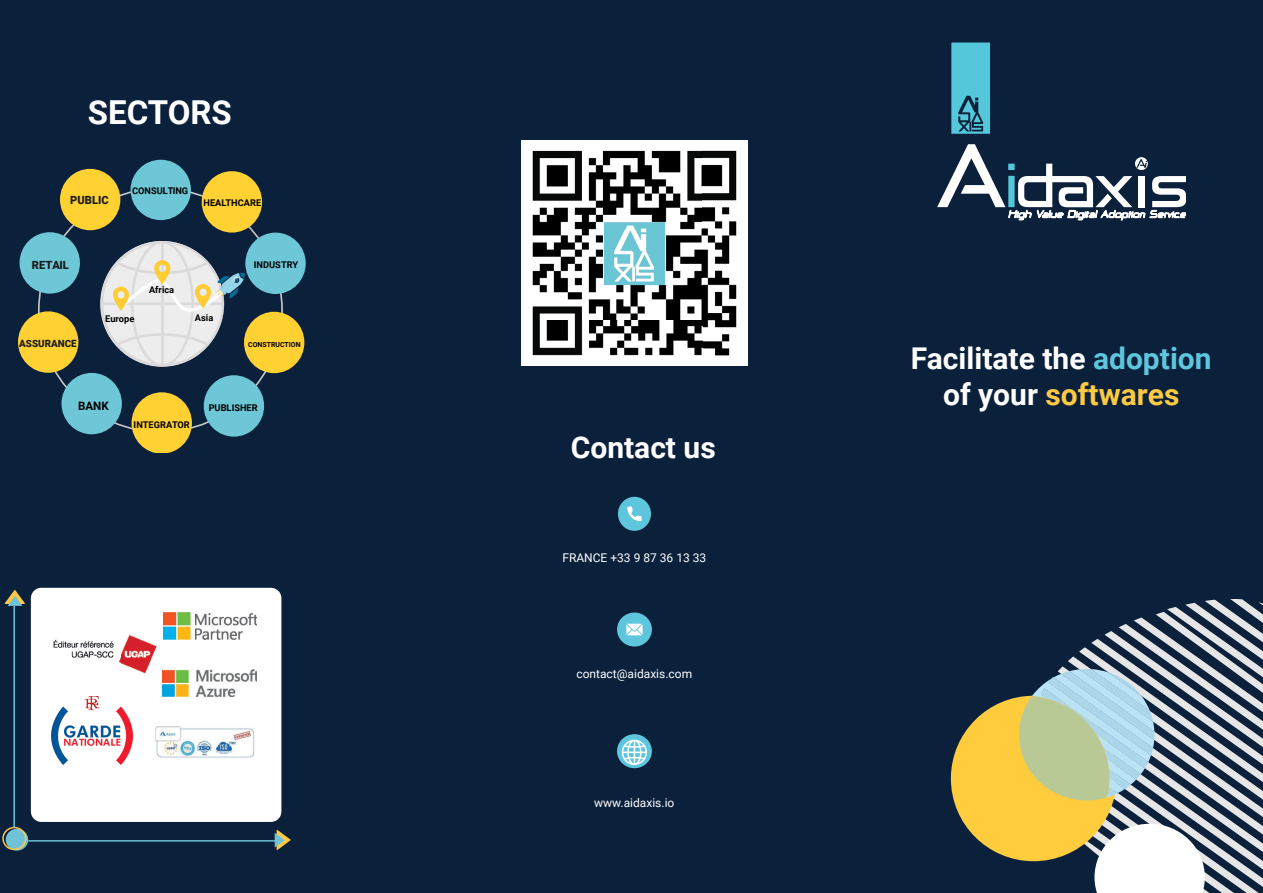
<style>
.page{position:relative;width:1263px;height:893px;background:#0b203b}
.page>*{position:absolute;margin:0;border:0;box-sizing:border-box;transform-origin:0 0}
.Paragraph_Style_6{font:700 33px "Roboto";color:#fff}
.Paragraph_Style_6-2{font:700 30px "Roboto";color:#fff}
.Paragraph_Style_6-3{font:700 30px "Roboto";color:#feca42}
.Paragraph_Style_5{font:12px "Roboto";color:#fff}
.t1{font:700 11.55px "Roboto";color:#000}
.t2{font:900 11.25px "Roboto";color:#1c1c1c}
.t3{font:900 10.05px "Roboto";color:#1c1c1c}
.t4{font:700 9.3px "Roboto";color:#000}
.t5{font:700 6.9px "Roboto";color:#000}
.s1{color:#5dc6dd}
.s2{color:#fff}
</style>
<div class="page">
<div style="left:617px;top:734px;width:35px;height:34px;background:#5dc6dd;border-radius:50%"></div>
<div style="left:618px;top:497px;width:33px;height:34px;background:#5dc6dd;border-radius:50%"></div>
<svg style="left:627px;top:507px;width:15px;height:14px"></svg>
<div style="left:617px;top:612px;width:35px;height:34px;background:#5dc6dd;border-radius:50%"></div>
<svg style="left:626px;top:624px;width:17px;height:11px"></svg>
<svg style="left:622px;top:740px;width:25px;height:25px"></svg>
<img style="left:521px;top:140px;width:226px;height:226px">
<svg style="left:38px;top:188px;width:245px;height:245px"></svg>
<div style="left:131px;top:160px;width:60px;height:60px;background:#6ec7d6;border-radius:50%"></div>
<svg style="left:101px;top:241px;width:144px;height:125px"></svg>
<div style="left:132px;top:392px;width:60px;height:61px;background:#ffd133;border-radius:50%"></div>
<div style="left:202px;top:171px;width:60px;height:62px;background:#ffd133;border-radius:50%"></div>
<div style="left:245px;top:233px;width:61px;height:61px;background:#6ec7d6;border-radius:50%"></div>
<div style="left:244px;top:312px;width:60px;height:61px;background:#ffd133;border-radius:50%"></div>
<div style="left:204px;top:375px;width:60px;height:62px;background:#6ec7d6;border-radius:50%"></div>
<div style="left:61px;top:373px;width:61px;height:61px;background:#6ec7d6;border-radius:50%"></div>
<div style="left:18px;top:311px;width:60px;height:62px;background:#ffd133;border-radius:50%"></div>
<div style="left:20px;top:232px;width:60px;height:62px;background:#6ec7d6;border-radius:50%"></div>
<div style="left:60px;top:169px;width:60px;height:61px;background:#ffd133;border-radius:50%"></div>
<div style="left:31px;top:588px;width:250px;height:234px;background:#fff;border-radius:10px"></div>
<div style="left:6px;top:829px;width:22px;height:21px;background:#70c2d6;border-radius:50%"></div>
<div style="left:2px;top:827px;width:24px;height:23px;border:2px solid #ffc942;border-radius:50%"></div>
<hr style="left:13px;top:606px;width:2px;height:222px;background:#70c2d6">
<hr style="left:28px;top:840px;width:248px;height:2px;background:#70c2d6">
<svg style="left:5px;top:590px;width:20px;height:16px"></svg>
<svg style="left:275px;top:830px;width:15px;height:20px"></svg>
<img style="left:51px;top:697px;width:81px;height:68px">
<img style="left:53px;top:634px;width:104px;height:40px">
<img style="left:163px;top:669px;width:93px;height:27px">
<img style="left:164px;top:612px;width:92px;height:28px">
<img style="left:156px;top:726px;width:99px;height:32px">
<div style="left:951px;top:696px;width:165px;height:165px;background:#ffcc3d;border-radius:50%"></div>
<svg style="left:1019px;top:599px;width:244px;height:294px"></svg>
<svg style="left:951px;top:43px;width:39px;height:91px;background:#4bb2c7"></svg>
<svg style="left:937px;top:144px;width:248px;height:77px"></svg>
<p class="Paragraph_Style_6" style="left:88px;top:89px;width:146px">SECTORS</p>
<p class="t2" style="left:70px;top:192px;width:40px">PUBLIC</p>
<p class="t2" style="left:32px;top:257px;width:38px">RETAIL</p>
<p class="t4" style="left:132px;top:184px;width:58px">CONSULTING</p>
<p class="t4" style="left:203px;top:197px;width:59px">HEALTHCARE</p>
<p class="t4" style="left:149px;top:283px;width:27px">Africa</p>
<p class="t4" style="left:254px;top:258px;width:46px">INDUSTRY</p>
<p class="t3" style="left:19px;top:336px;width:59px">ASSURANCE</p>
<p class="t4" style="left:105px;top:312px;width:31px">Europe</p>
<p class="t4" style="left:195px;top:311px;width:20px">Asia</p>
<p class="t5" style="left:248px;top:339px;width:54px">CONSTRUCTION</p>
<p class="t1" style="left:78px;top:398px;width:32px">BANK</p>
<p class="t4" style="left:134px;top:418px;width:57px">INTEGRATOR</p>
<p class="t4" style="left:209px;top:402px;width:51px">PUBLISHER</p>
<p class="Paragraph_Style_6-2" style="left:571px;top:427px;width:147px">Contact us</p>
<p class="Paragraph_Style_5" style="left:562px;top:549px;width:145px">FRANCE +33 9 87 36 13 33</p>
<p class="Paragraph_Style_5" style="left:576px;top:665px;width:117px">contact@aidaxis.com</p>
<p class="Paragraph_Style_5" style="left:594px;top:794px;width:82px">www.aidaxis.io</p>
<p class="Paragraph_Style_6-2" style="left:911px;top:337px;width:302px">Facilitate the <span class="s1">adoption</span></p>
<p class="Paragraph_Style_6-3" style="left:943px;top:373px;width:238px"><span class="s2">of your</span> softwares</p>
</div>
